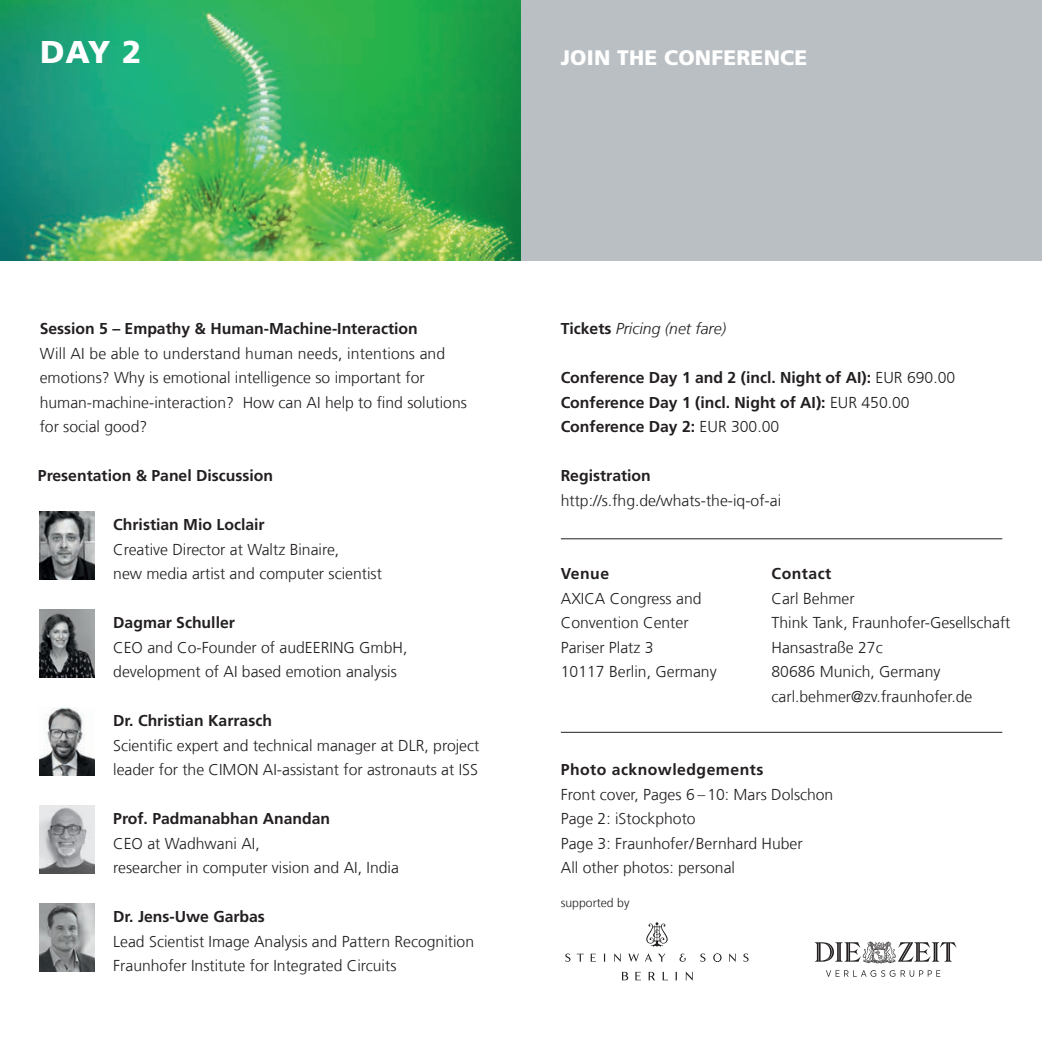
<style>
.page{position:relative;width:1042px;height:1042px;background:#fff}
.page>*{position:absolute;margin:0;border:0;box-sizing:border-box;transform-origin:0 0}
.t1{font:900 31.5px "Frutiger LT Com";color:#fff}
.t2{font:900 21px "Frutiger LT Com";letter-spacing:.01em;color:#fff}
.t3{font:300 15.75px/24.5px "Frutiger LT Com";color:#231f20}
.t4{font:700 15.75px/24.5px "Frutiger LT Com";color:#231f20}
.t5{font:700 15.75px "Frutiger LT Com";letter-spacing:.03em;color:#231f20}
.t6{font:italic 300 15.75px "Frutiger LT Com";color:#231f20}
.t7{font:300 12.25px "Frutiger LT Com";color:#231f20}
.s1{font-weight:700;font-style:normal}
.s2{font-weight:300}
</style>
<div class="page">
<img style="left:0;top:0;width:521px;height:260px">
<div style="left:521px;top:0;width:521px;height:260px;background:#babfc3"></div>
<svg style="left:646px;top:922px;width:21px;height:24px"></svg>
<svg style="left:565px;top:953px;width:183px;height:9px"></svg>
<svg style="left:635px;top:972px;width:6px;height:8px"></svg>
<svg style="left:685px;top:971px;width:8px;height:9px"></svg>
<svg style="left:675px;top:972px;width:2px;height:8px"></svg>
<svg style="left:662px;top:972px;width:6px;height:8px"></svg>
<svg style="left:622px;top:972px;width:6px;height:8px"></svg>
<svg style="left:648px;top:972px;width:7px;height:8px"></svg>
<svg style="left:815px;top:941px;width:141px;height:22px"></svg>
<svg style="left:826px;top:970px;width:114px;height:7px"></svg>
<img style="left:40px;top:609px;width:54px;height:68px">
<img style="left:40px;top:707px;width:54px;height:68px">
<img style="left:40px;top:805px;width:54px;height:68px">
<img style="left:40px;top:903px;width:54px;height:68px">
<hr style="left:561px;top:732px;width:441px;height:1px;background:#231f20">
<hr style="left:561px;top:538px;width:441px;height:1px;background:#231f20">
<img style="left:40px;top:511px;width:54px;height:68px">
<h1 class="t1" style="left:40px;top:33px;width:103px">DAY 2</h1>
<h2 class="t2" style="left:561px;top:45px;width:248px">JOIN THE CONFERENCE</h2>
<p class="t4" style="left:40px;top:316px;width:380px">Session 5 – Empathy &amp; Human-Machine-Interaction</p>
<p class="t3" style="left:40px;top:341px;width:429px">Will AI be able to understand human needs, intentions and emotions? Why is emotional intelligence so important for human-machine-interaction? How can AI help to find solutions for social good?</p>
<p class="t4" style="left:38px;top:463px;width:237px">Presentation &amp; Panel Discussion</p>
<p class="t4" style="left:113px;top:512px;width:153px">Christian Mio Loclair</p>
<p class="t3" style="left:113px;top:537px;width:270px">Creative Director at Waltz Binaire,<br>new media artist and computer scientist</p>
<p class="t4" style="left:113px;top:610px;width:123px">Dagmar Schuller</p>
<p class="t3" style="left:113px;top:635px;width:296px">CEO and Co-Founder of audEERING GmbH, development of AI based emotion analysis</p>
<p class="t4" style="left:113px;top:708px;width:160px">Dr. Christian Karrasch</p>
<p class="t3" style="left:113px;top:733px;width:368px">Scientific expert and technical manager at DLR, project leader for the CIMON AI-assistant for astronauts at ISS</p>
<p class="t4" style="left:113px;top:806px;width:218px">Prof. Padmanabhan Anandan</p>
<p class="t3" style="left:113px;top:831px;width:287px">CEO at Wadhwani AI,<br>researcher in computer vision and AI, India</p>
<p class="t4" style="left:113px;top:904px;width:153px">Dr. Jens-Uwe Garbas</p>
<p class="t3" style="left:113px;top:929px;width:362px">Lead Scientist Image Analysis and Pattern Recognition<br>Fraunhofer Institute for Integrated Circuits</p>
<p class="t6" style="left:561px;top:319px;width:167px"><span class="s1">Tickets</span> Pricing (net fare)</p>
<p class="t4" style="left:561px;top:365px;width:396px">Conference Day 1 and 2 (incl. Night of AI): <span class="s2">EUR 690.00<br></span>Conference Day 1 (incl. Night of AI): <span class="s2">EUR 450.00<br></span>Conference Day 2: <span class="s2">EUR 300.00</span></p>
<p class="t4" style="left:561px;top:463px;width:92px">Registration</p>
<p class="t3" style="left:561px;top:488px;width:222px">http://s.fhg.de/whats-the-iq-of-ai</p>
<p class="t4" style="left:561px;top:561px;width:50px">Venue</p>
<p class="t3" style="left:561px;top:586px;width:157px">AXICA Congress and<br>Convention Center<br>Pariser Platz 3<br>10117 Berlin, Germany</p>
<p class="t5" style="left:771px;top:564px;width:61px">Contact</p>
<p class="t3" style="left:771px;top:586px;width:240px">Carl Behmer<br>Think Tank, Fraunhofer-Gesellschaft<br>Hansastraße 27c<br>80686 Munich, Germany carl.behmer@zv.fraunhofer.de</p>
<p class="t5" style="left:561px;top:760px;width:204px">Photo acknowledgements</p>
<p class="t3" style="left:561px;top:782px;width:274px">Front cover, Pages 6 – 10: Mars Dolschon<br>Page 2: iStockphoto<br>Page 3: Fraunhofer/Bernhard Huber<br>All other photos: personal</p>
<p class="t7" style="left:561px;top:895px;width:70px">supported by</p>
</div>
